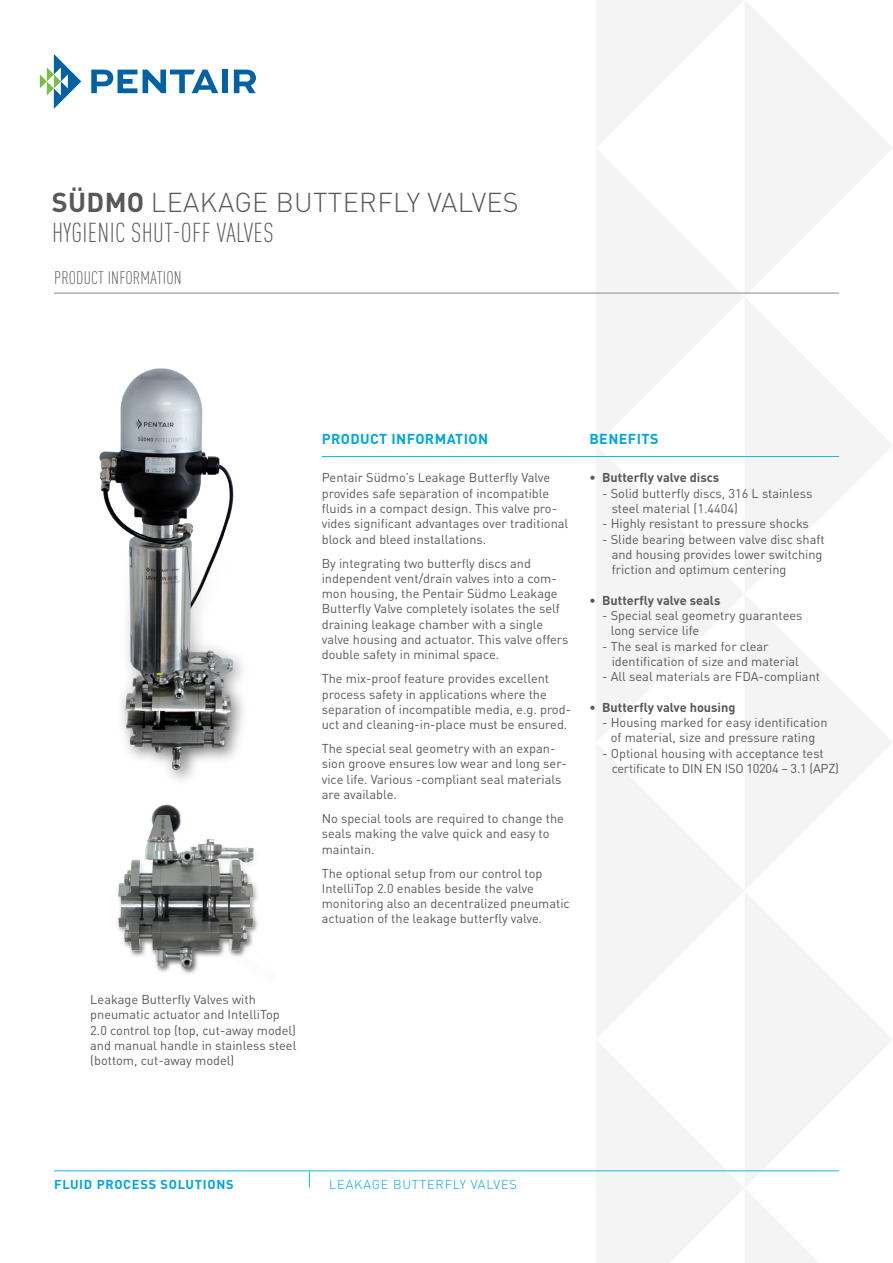
<style>
.page{position:relative;width:893px;height:1263px;background:#fff}
.page>*{position:absolute;margin:0;border:0;box-sizing:border-box;transform-origin:0 0}
.t1{font:300 27px "DIN Pro";letter-spacing:.01em;color:#57585a}
.t2{font:300 condensed 27px "DIN Pro";letter-spacing:.01em;color:#57585a}
.t3{font:300 condensed 18px "DIN Pro";letter-spacing:.01em;color:#57585a}
.t4{font:700 14.25px "DIN Pro";letter-spacing:.03em;color:#00a5da}
.t5{font:12.75px/15.3px "DIN Pro";color:#57585a}
.t6{font:700 12.75px "DIN Pro";color:#57585a}
.t7{font:300 12.75px "DIN Pro";letter-spacing:.06em;color:#00a5da}
.t8{font:700 12.75px "DIN Pro";letter-spacing:.06em;color:#00a5da}
.s1{font-weight:700}
</style>
<div class="page">
<svg style="left:596px;top:0;width:296px;height:148px"></svg>
<svg style="left:596px;top:148px;width:296px;height:297px"></svg>
<svg style="left:596px;top:445px;width:296px;height:297px"></svg>
<svg style="left:596px;top:742px;width:296px;height:430px"></svg>
<svg style="left:596px;top:1039px;width:237px;height:224px;fill:#f4f4f4"></svg>
<hr style="left:54px;top:1170px;width:785px;height:1px;background:#19b9e4">
<svg style="left:309px;top:1171px;width:1px;height:16px"></svg>
<svg style="left:40px;top:54px;width:41px;height:55px"></svg>
<svg style="left:91px;top:70px;width:46px;height:23px"></svg>
<svg style="left:143px;top:70px;width:75px;height:23px"></svg>
<div style="left:222px;top:70px;width:6px;height:23px;background:#0062a2"></div>
<svg style="left:234px;top:70px;width:22px;height:23px"></svg>
<hr style="left:54px;top:293px;width:785px;height:1px;background:#87898c">
<hr style="left:322px;top:456px;width:517px;height:1px;background:#19b9e4">
<img style="left:117px;top:804px;width:141px;height:170px">
<img style="left:99px;top:368px;width:145px;height:412px">
<h1 class="t1" style="left:52px;top:182px;width:468px"><span class="s1">südmo</span> LEAKAGE BUTTERFLY VALVES</h1>
<h1 class="t2" style="left:52px;top:214px;width:211px">HYGIENIC SHUT-OFF VALVES</h1>
<h2 class="t3" style="left:54px;top:265px;width:129px">PRODUCT INFORMATION</h2>
<p class="t4" style="left:322px;top:427px;width:168px">Product information</p>
<p class="t5" style="left:322px;top:469px;width:248px">Pentair Südmo’s Leakage Butterfly Valve provides safe separation of incompatible fluids in a compact design. This valve pro&shy;vides significant advantages over traditional block and bleed installations.</p>
<p class="t5" style="left:322px;top:554px;width:248px">By integrating two butterfly discs and independent vent/drain valves into a com&shy;mon housing, the Pentair Südmo Leakage Butterfly Valve completely isolates the self draining leakage chamber with a single valve housing and actuator. This valve offers double safety in minimal space.</p>
<p class="t5" style="left:322px;top:670px;width:251px">The mix-proof feature provides excellent process safety in applications where the separation of incompatible media, e.g. prod&shy;uct and cleaning-in-place must be ensured.</p>
<p class="t5" style="left:322px;top:740px;width:247px">The special seal geometry with an expan&shy;sion groove ensures low wear and long ser&shy;vice life. Various -compliant seal materials are available.</p>
<p class="t5" style="left:322px;top:809px;width:244px">No special tools are required to change the seals making the valve quick and easy to maintain.</p>
<p class="t5" style="left:322px;top:864px;width:250px">The optional setup from our control top IntelliTop 2.0 enables beside the valve monitoring also an decentralized pneumatic actuation of the leakage butterfly valve.</p>
<p class="t4" style="left:589px;top:427px;width:47px">BENEFITS</p>
<p class="t6" style="left:589px;top:467px;width:131px">• Butterfly valve discs</p>
<p class="t5" style="left:612px;top:484px;width:202px;text-indent:-10px">- Solid butterfly discs, 316 L stainless steel material (1.4404)</p>
<p class="t5" style="left:602px;top:515px;width:208px">- Highly resistant to pressure shocks</p>
<p class="t5" style="left:612px;top:530px;width:215px;text-indent:-10px">- Slide bearing between valve disc shaft and housing provides lower switching friction and optimum centering</p>
<p class="t6" style="left:589px;top:589px;width:133px">• Butterfly valve seals</p>
<p class="t5" style="left:611px;top:606px;width:193px;text-indent:-9px">- Special seal geometry guarantees long service life</p>
<p class="t5" style="left:612px;top:637px;width:189px;text-indent:-10px">- The seal is marked for clear identification of size and material</p>
<p class="t5" style="left:602px;top:668px;width:219px">- All seal materials are FDA-compliant</p>
<p class="t6" style="left:589px;top:697px;width:148px">• Butterfly valve housing</p>
<p class="t5" style="left:602px;top:714px;width:227px;text-align:center">- Housing marked for easy identification of material, size and pressure rating</p>
<p class="t5" style="left:612px;top:744px;width:229px;text-indent:-10px">- Optional housing with acceptance test certificate to DIN EN ISO 10204 – 3.1 (APZ)</p>
<p class="t5" style="left:90px;top:990px;width:208px">Leakage Butterfly Valves with pneumatic actuator and IntelliTop 2.0 control top (top, cut-away model) and manual handle in stainless steel (bottom, cut-away model)</p>
<p class="t8" style="left:54px;top:1174px;width:181px">Fluid Process solutions</p>
<p class="t7" style="left:329px;top:1174px;width:189px">LEAKAGE BUTTERFLY VALVES</p>
</div>
